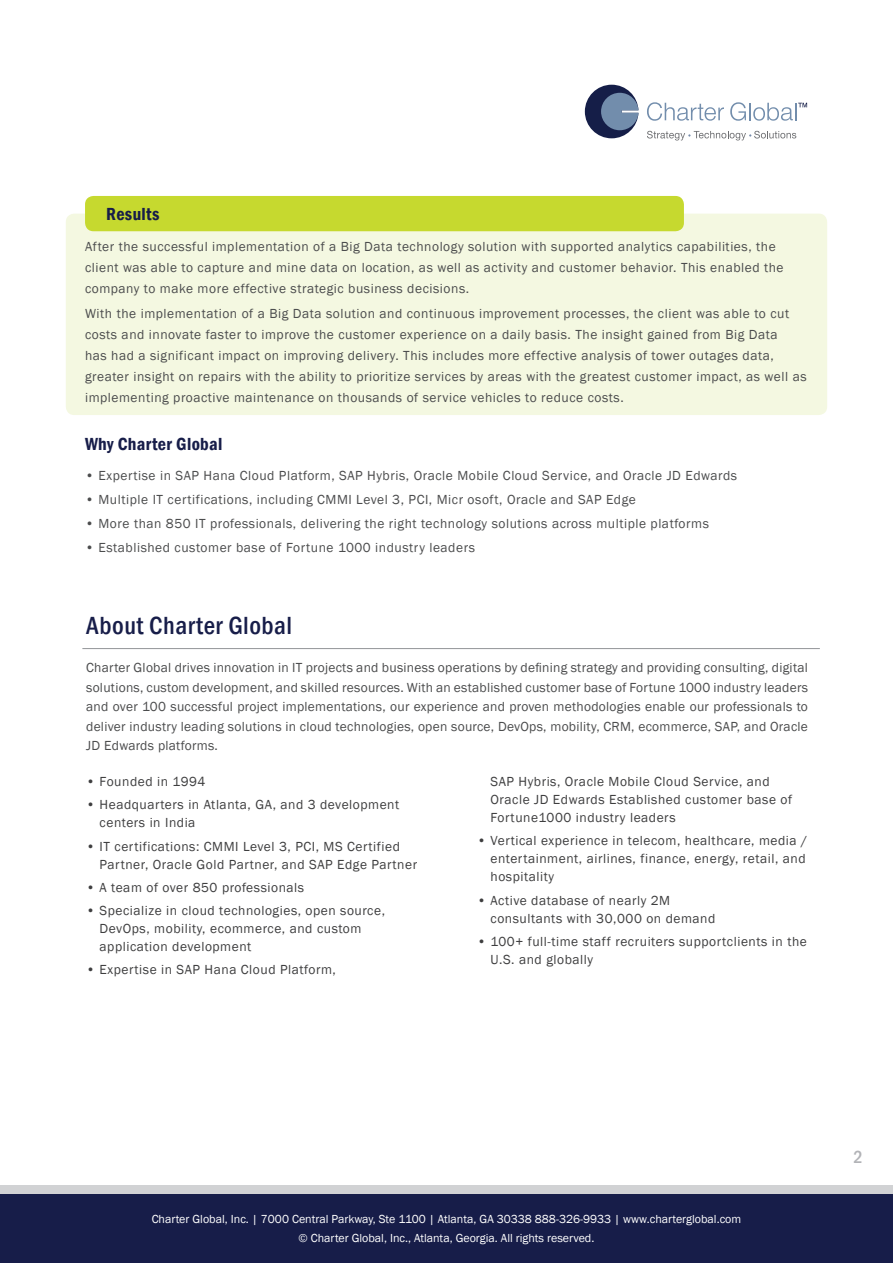
<style>
.page{position:relative;width:893px;height:1263px;background:#fff}
.page>*{position:absolute;margin:0;border:0;box-sizing:border-box;transform-origin:0 0}
.t1{font:500 condensed 25.5px "Franklin Gothic";letter-spacing:.02em;color:#171d49}
.t2{font:600 condensed 18px "Franklin Gothic";letter-spacing:.02em;color:#171d49}
.t3{font:500 condensed 18px "Franklin Gothic";color:#b2b3b7}
.t4{font:13.5px/21px "Franklin Gothic";letter-spacing:.04em;color:#4b4c4d}
.t5{font:13.5px/18px "Franklin Gothic";letter-spacing:.04em;color:#3e3e3f}
.t6{font:12px/19.5px "Franklin Gothic";color:#fff;text-align:center}
</style>
<div class="page">
<div style="left:66px;top:214px;width:761px;height:201px;background:#f4f8e1;border-radius:9px"></div>
<div style="left:85px;top:196px;width:599px;height:35px;background:#c6d92f;border-radius:9px"></div>
<div style="left:0;top:1194px;width:893px;height:69px;background:#171d49"></div>
<div style="left:0;top:1185px;width:893px;height:9px;background:#d1d2d4"></div>
<hr style="left:82px;top:648px;width:738px;height:1px;background:#939598">
<div style="left:585px;top:85px;width:53px;height:53px;background:#151e48;border-radius:26px"></div>
<div style="left:601px;top:93px;width:37px;height:37px;background:#728dac;border-radius:18px"></div>
<svg style="left:647px;top:102px;width:77px;height:19px"></svg>
<svg style="left:730px;top:102px;width:77px;height:19px"></svg>
<svg style="left:647px;top:131px;width:149px;height:10px"></svg>
<h2 class="t2" style="left:106px;top:202px;width:55px">Results</h2>
<p class="t4" style="left:85px;top:236px;width:700px">After the successful implementation of a Big Data technology solution with supported analytics capabilities, the client was able to capture and mine data on location, as well as activity and customer behavior. This enabled the company to make more effective strategic business decisions.</p>
<p class="t4" style="left:85px;top:304px;width:723px">With the implementation of a Big Data solution and continuous improvement processes, the client was able to cut costs and innovate faster to improve the customer experience on a daily basis. The insight gained from Big Data<br>has had a significant impact on improving delivery. This includes more effective analysis of tower outages data, greater insight on repairs with the ability to prioritize services by areas with the greatest customer impact, as well as implementing proactive maintenance on thousands of service vehicles to reduce costs.</p>
<h2 class="t2" style="left:85px;top:431px;width:139px">Why Charter Global</h2>
<p class="t4" style="left:85px;top:466px;width:654px">• Expertise in SAP Hana Cloud Platform, SAP Hybris, Oracle Mobile Cloud Service, and Oracle JD Edwards</p>
<p class="t4" style="left:85px;top:490px;width:552px">• Multiple IT certifications, including CMMI Level 3, PCI, Micr osoft, Oracle and SAP Edge</p>
<p class="t4" style="left:85px;top:514px;width:625px">• More than 850 IT professionals, delivering the right technology solutions across multiple platforms</p>
<p class="t4" style="left:85px;top:538px;width:391px">• Established customer base of Fortune 1000 industry leaders</p>
<h1 class="t1" style="left:86px;top:609px;width:208px">About Charter Global</h1>
<p class="t4" style="left:86px;top:658px;width:723px;line-height:19.5px;text-align:justify">Charter Global drives innovation in IT projects and business operations by defining strategy and providing consulting, digital solutions, custom development, and skilled resources. With an established customer base of Fortune 1000 industry leaders and over 100 successful project implementations, our experience and proven methodologies enable our professionals to deliver industry leading solutions in cloud technologies, open source, DevOps, mobility, CRM, ecommerce, SAP, and Oracle JD Edwards platforms.</p>
<p class="t5" style="left:86px;top:773px;width:121px">• Founded in 1994</p>
<p class="t5" style="left:100px;top:796px;width:301px;text-indent:-13px">• Headquarters in Atlanta, GA, and 3 development centers in India</p>
<p class="t5" style="left:100px;top:837px;width:319px;text-indent:-13px">• IT certifications: CMMI Level 3, PCI, MS Certified<br>Partner, Oracle Gold Partner, and SAP Edge Partner</p>
<p class="t5" style="left:86px;top:879px;width:219px">• A team of over 850 professionals</p>
<p class="t5" style="left:100px;top:902px;width:287px;text-indent:-13px">• Specialize in cloud technologies, open source,<br>DevOps, mobility, ecommerce, and custom application development</p>
<p class="t5" style="left:86px;top:961px;width:251px">• Expertise in SAP Hana Cloud Platform,</p>
<p class="t5" style="left:490px;top:773px;width:303px">SAP Hybris, Oracle Mobile Cloud Service, and<br>Oracle JD Edwards Established customer base of<br>Fortune1000 industry leaders</p>
<p class="t5" style="left:490px;top:832px;width:318px;text-indent:-13px">• Vertical experience in telecom, healthcare, media / entertainment, airlines, finance, energy, retail, and hospitality</p>
<p class="t5" style="left:490px;top:891px;width:226px;text-indent:-13px">• Active database of nearly 2M consultants with 30,000 on demand</p>
<p class="t5" style="left:490px;top:933px;width:318px;text-indent:-13px">• 100+ full-time staff recruiters supportclients in the<br>U.S. and globally</p>
<p class="t6" style="left:152px;top:1209px;width:591px">Charter Global, Inc. | 7000 Central Parkway, Ste 1100 | Atlanta, GA 30338 888-326-9933 | www.charterglobal.com © Charter Global, Inc., Atlanta, Georgia. All rights reserved.</p>
<h2 class="t3" style="left:853px;top:1145px;width:11px">2</h2>
</div>
